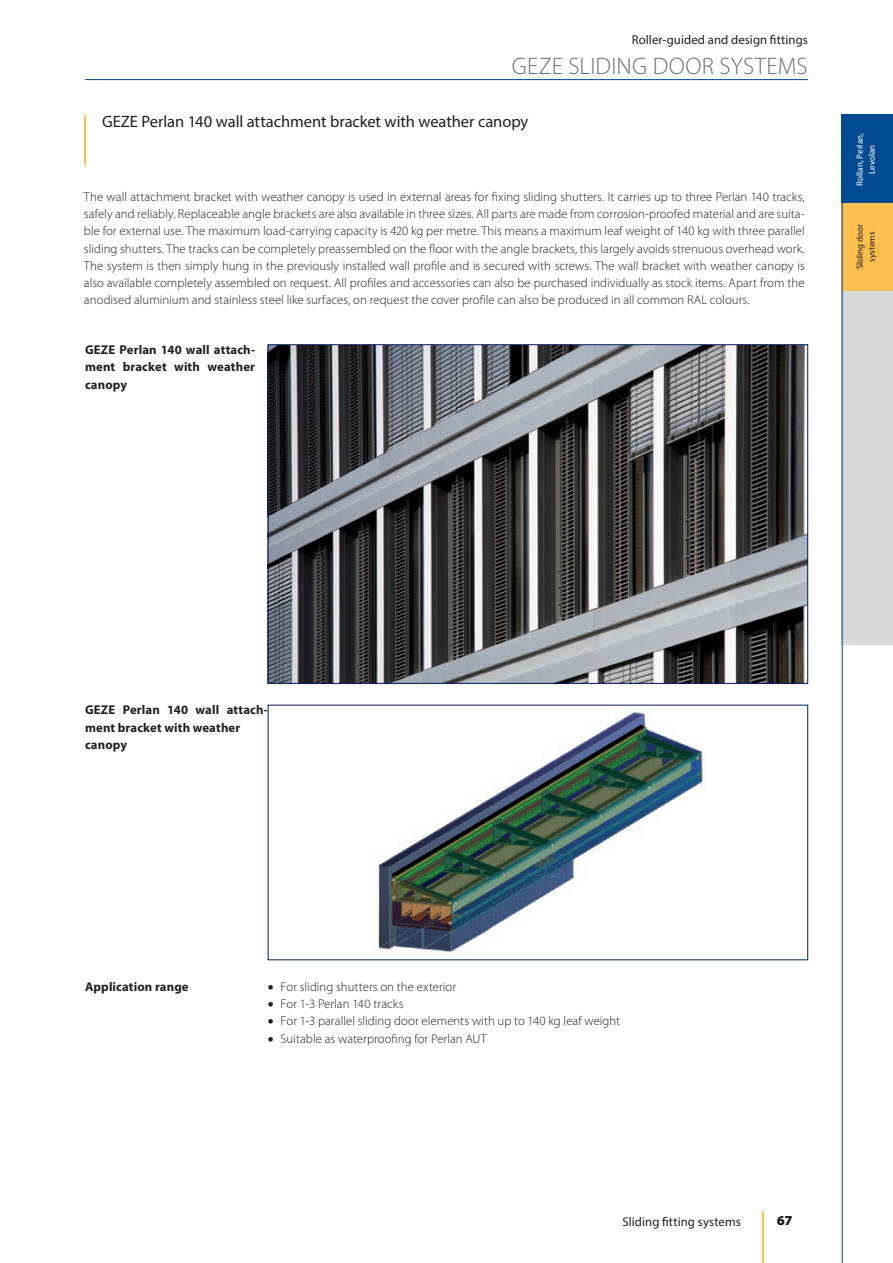
<style>
.page{position:relative;width:893px;height:1263px;background:#fff}
.page>*{position:absolute;margin:0;border:0;box-sizing:border-box;transform-origin:0 0}
.t1{font:300 24px "Myriad Pro";letter-spacing:.01em;color:#6c6d70}
.t2{font:16.5px "Myriad Pro";letter-spacing:-.005em;color:#231f20}
.t3{font:700 13.5px "Myriad Pro";color:#231f20}
.t4{font:300 12.75px/17.2px "Myriad Pro";letter-spacing:.005em;color:#231f20;text-align:justify}
.t5{font:700 12.75px/17.2px "Myriad Pro";letter-spacing:.01em;color:#231f20;text-align:justify}
.t6{font:12.75px "Myriad Pro";letter-spacing:.005em;color:#231f20}
.t7{font:9px/12px "Myriad Pro";color:#fff;text-align:center}
.t8{font:9px/12px "Myriad Pro";color:#231f20;text-align:center}
</style>
<div class="page">
<hr style="left:85px;top:79px;width:723px;height:1px;background:#014990">
<div style="left:842px;top:115px;width:51px;height:88px;background:#014990"></div>
<div style="left:842px;top:203px;width:51px;height:88px;background:#fdbf4f"></div>
<div style="left:842px;top:291px;width:51px;height:89px;background:#d8d9db"></div>
<div style="left:842px;top:379px;width:51px;height:89px;background:#d8d9db"></div>
<div style="left:842px;top:468px;width:51px;height:88px;background:#d8d9db"></div>
<div style="left:842px;top:556px;width:51px;height:88px;background:#d8d9db"></div>
<hr style="left:842px;top:202px;width:1px;height:1061px;background:#014990">
<hr style="left:762px;top:1212px;width:2px;height:51px;background:#fdbf4f">
<hr style="left:84px;top:115px;width:2px;height:51px;background:#fdbf4f">
<img style="left:270px;top:346px;width:536px;height:336px">
<img style="left:377px;top:710px;width:326px;height:243px">
<p class="t6" style="left:632px;top:31px;width:178px">Roller-guided and design fittings</p>
<h1 class="t1" style="left:512px;top:51px;width:297px">GEZE SLIDING DOOR SYSTEMS</h1>
<p class="t2" style="left:102px;top:111px;width:428px">GEZE Perlan 140 wall attachment bracket with weather canopy</p>
<p class="t4" style="left:84px;top:188px;width:722px">The wall attachment bracket with weather canopy is used in external areas for fixing sliding shutters. It carries up to three Perlan 140 tracks, safely and reliably. Replaceable angle brackets are also available in three sizes. All parts are made from corrosion-proofed material and are suita&shy;ble for external use. The maximum load-carrying capacity is 420 kg per metre. This means a maximum leaf weight of 140 kg with three parallel sliding shutters. The tracks can be completely preassembled on the floor with the angle brackets, this largely avoids strenuous overhead work.<br>The system is then simply hung in the previously installed wall profile and is secured with screws. The wall bracket with weather canopy is also available completely assembled on request. All profiles and accessories can also be purchased individually as stock items. Apart from the anodised aluminium and stainless steel like surfaces, on request the cover profile can also be produced in all common RAL colours.</p>
<p class="t5" style="left:85px;top:341px;width:172px">GEZE Perlan 140 wall attach&shy;ment bracket with weather canopy</p>
<p class="t7" style="left:853px;top:186px;width:54px;rotate:-90deg">Rollan, Perlan,<br>Levolan</p>
<p class="t8" style="left:853px;top:269px;width:47px;rotate:-90deg">Sliding door systems</p>
<p class="t5" style="left:85px;top:701px;width:184px;text-align:left">GEZE Perlan 140 wall attach&shy;ment bracket with weather canopy</p>
<p class="t5" style="left:85px;top:977px;width:105px">Application range</p>
<p class="t4" style="left:268px;top:978px;width:190px">• For sliding shutters on the exterior</p>
<p class="t4" style="left:268px;top:995px;width:137px">• For 1-3 Perlan 140 tracks</p>
<p class="t4" style="left:268px;top:1012px;width:354px">• For 1-3 parallel sliding door elements with up to 140 kg leaf weight</p>
<p class="t4" style="left:268px;top:1030px;width:220px">• Suitable as waterproofing for Perlan AUT</p>
<p class="t6" style="left:622px;top:1213px;width:120px">Sliding fitting systems</p>
<p class="t3" style="left:777px;top:1212px;width:16px">67</p>
</div>
